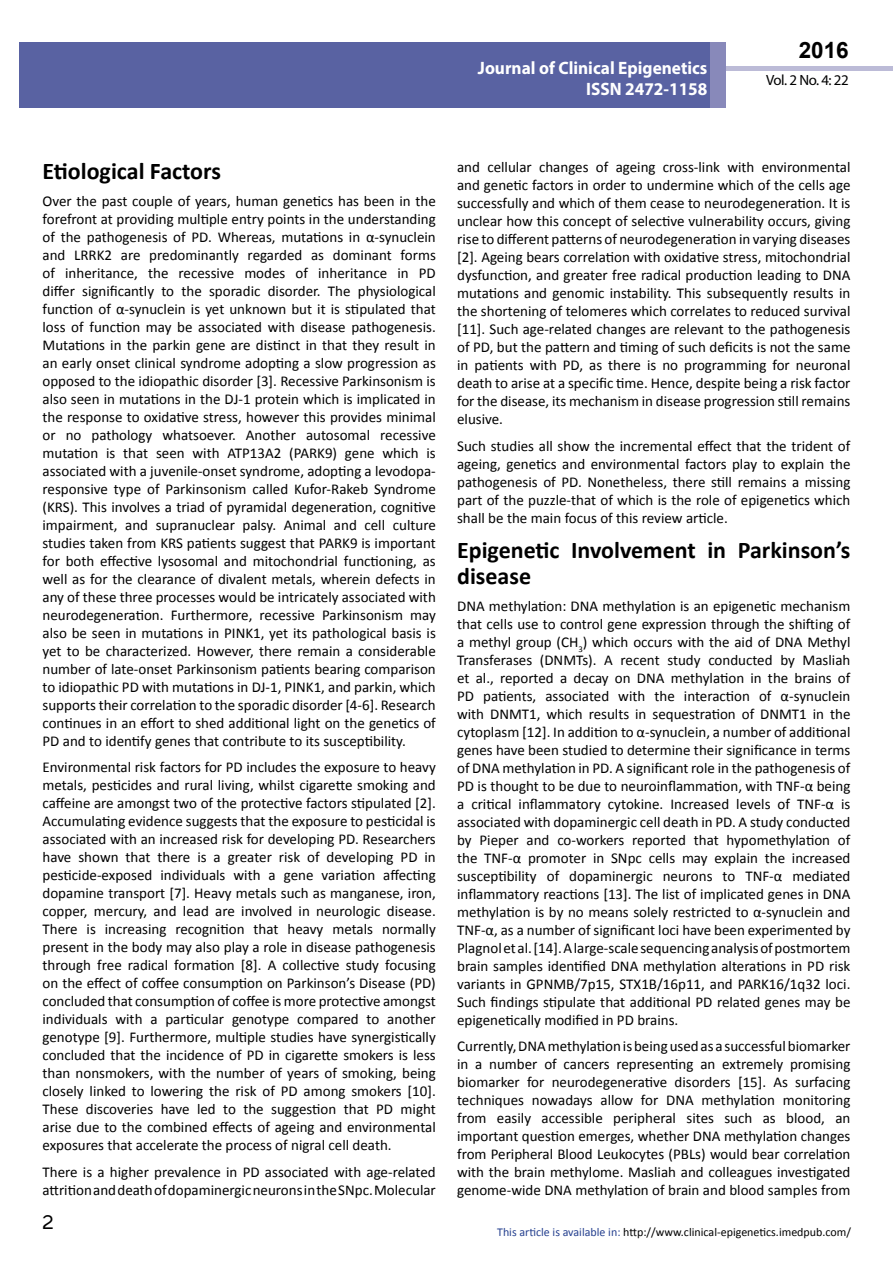
<style>
.page{position:relative;width:893px;height:1263px;background:#fff}
.page>*{position:absolute;margin:0;border:0;box-sizing:border-box;transform-origin:0 0}
.t1{font:25.5px "Tunga";color:#000}
.t2{font:700 24px/26.4px "Calibri";color:#000}
.t3{font:700 22.5px "Arial";color:#000}
.t4{font:700 18px/21.6px "Myriad Pro";color:#fff;text-align:right;scale:.96 1}
.t5{font:15px/18px "Calibri";color:#000;text-align:justify}
.t6{font:14.85px "Myriad Pro";letter-spacing:-.03em;color:#000}
.t7{font:12px "Calibri";color:#000}
.s1{color:#25408f}
</style>
<div class="page">
<div style="left:722px;top:66px;width:171px;height:5px;background:#bcbbd7"></div>
<div style="left:19px;top:42px;width:706px;height:66px;background:#5962a2"></div>
<div style="left:710px;top:42px;width:15px;height:66px;background:#8889ba"></div>
<p class="t4" style="left:478px;top:56px;width:241px">Journal of Clinical Epigenetics<br>ISSN 2472-1158</p>
<h3 class="t3" style="left:799px;top:35px;width:52px">2016</h3>
<p class="t6" style="left:766px;top:71px;width:84px">Vol. 2 No. 4: 22</p>
<h2 class="t2" style="left:43px;top:158px;width:180px">Etiological Factors</h2>
<p class="t5" style="left:43px;top:192px;width:395px">Over the past couple of years, human genetics has been in the forefront at providing multiple entry points in the understanding of the pathogenesis of PD. Whereas, mutations in α-synuclein and LRRK2 are predominantly regarded as dominant forms of inheritance, the recessive modes of inheritance in PD differ significantly to the sporadic disorder. The physiological function of α-synuclein is yet unknown but it is stipulated that loss of function may be associated with disease pathogenesis.<br>Mutations in the parkin gene are distinct in that they result in an early onset clinical syndrome adopting a slow progression as opposed to the idiopathic disorder [3]. Recessive Parkinsonism is also seen in mutations in the DJ-1 protein which is implicated in the response to oxidative stress, however this provides minimal or no pathology whatsoever. Another autosomal recessive mutation is that seen with ATP13A2 (PARK9) gene which is associated with a juvenile-onset syndrome, adopting a levodopa&shy;responsive type of Parkinsonism called Kufor-Rakeb Syndrome (KRS). This involves a triad of pyramidal degeneration, cognitive impairment, and supranuclear palsy. Animal and cell culture studies taken from KRS patients suggest that PARK9 is important for both effective lysosomal and mitochondrial functioning, as well as for the clearance of divalent metals, wherein defects in any of these three processes would be intricately associated with neurodegeneration. Furthermore, recessive Parkinsonism may also be seen in mutations in PINK1, yet its pathological basis is yet to be characterized. However, there remain a considerable number of late-onset Parkinsonism patients bearing comparison to idiopathic PD with mutations in DJ-1, PINK1, and parkin, which supports their correlation to the sporadic disorder [4-6]. Research continues in an effort to shed additional light on the genetics of PD and to identify genes that contribute to its susceptibility.</p>
<p class="t5" style="left:43px;top:758px;width:395px">Environmental risk factors for PD includes the exposure to heavy metals, pesticides and rural living, whilst cigarette smoking and caffeine are amongst two of the protective factors stipulated [2].<br>Accumulating evidence suggests that the exposure to pesticidal is associated with an increased risk for developing PD. Researchers have shown that there is a greater risk of developing PD in pesticide-exposed individuals with a gene variation affecting dopamine transport [7]. Heavy metals such as manganese, iron, copper, mercury, and lead are involved in neurologic disease.<br>There is increasing recognition that heavy metals normally present in the body may also play a role in disease pathogenesis through free radical formation [8]. A collective study focusing on the effect of coffee consumption on Parkinson’s Disease (PD) concluded that consumption of coffee is more protective amongst individuals with a particular genotype compared to another genotype [9]. Furthermore, multiple studies have synergistically concluded that the incidence of PD in cigarette smokers is less than nonsmokers, with the number of years of smoking, being closely linked to lowering the risk of PD among smokers [10].<br>These discoveries have led to the suggestion that PD might arise due to the combined effects of ageing and environmental exposures that accelerate the process of nigral cell death.</p>
<p class="t5" style="left:43px;top:1163px;width:395px">There is a higher prevalence in PD associated with age-related attrition and death of dopaminergic neurons in the SNpc. Molecular</p>
<h1 class="t1" style="left:42px;top:1205px;width:13px">2</h1>
<p class="t5" style="left:457px;top:158px;width:395px">and cellular changes of ageing cross-link with environmental and genetic factors in order to undermine which of the cells age successfully and which of them cease to neurodegeneration. It is unclear how this concept of selective vulnerability occurs, giving rise to different patterns of neurodegeneration in varying diseases [2]. Ageing bears correlation with oxidative stress, mitochondrial dysfunction, and greater free radical production leading to DNA mutations and genomic instability. This subsequently results in the shortening of telomeres which correlates to reduced survival [11]. Such age-related changes are relevant to the pathogenesis of PD, but the pattern and timing of such deficits is not the same in patients with PD, as there is no programming for neuronal death to arise at a specific time. Hence, despite being a risk factor for the disease, its mechanism in disease progression still remains elusive.</p>
<p class="t5" style="left:457px;top:437px;width:395px">Such studies all show the incremental effect that the trident of ageing, genetics and environmental factors play to explain the pathogenesis of PD. Nonetheless, there still remains a missing part of the puzzle-that of which is the role of epigenetics which shall be the main focus of this review article.</p>
<h2 class="t2" style="left:457px;top:537px;width:395px">Epigenetic Involvement in Parkinson’s disease</h2>
<p class="t5" style="left:457px;top:597px;width:395px">DNA methylation: DNA methylation is an epigenetic mechanism that cells use to control gene expression through the shifting of a methyl group (CH<sub>3</sub>) which occurs with the aid of DNA Methyl Transferases (DNMTs). A recent study conducted by Masliah et al., reported a decay on DNA methylation in the brains of PD patients, associated with the interaction of α-synuclein with DNMT1, which results in sequestration of DNMT1 in the cytoplasm [12]. In addition to α-synuclein, a number of additional genes have been studied to determine their significance in terms of DNA methylation in PD. A significant role in the pathogenesis of PD is thought to be due to neuroinflammation, with TNF-α being a critical inflammatory cytokine. Increased levels of TNF-α is associated with dopaminergic cell death in PD. A study conducted by Pieper and co-workers reported that hypomethylation of the TNF-α promoter in SNpc cells may explain the increased susceptibility of dopaminergic neurons to TNF-α mediated inflammatory reactions [13]. The list of implicated genes in DNA methylation is by no means solely restricted to α-synuclein and TNF-α, as a number of significant loci have been experimented by Plagnol et al. [14]. A large-scale sequencing analysis of postmortem brain samples identified DNA methylation alterations in PD risk variants in GPNMB/7p15, STX1B/16p11, and PARK16/1q32 loci.<br>Such findings stipulate that additional PD related genes may be epigenetically modified in PD brains.</p>
<p class="t5" style="left:457px;top:1037px;width:395px">Currently, DNA methylation is being used as a successful biomarker in a number of cancers representing an extremely promising biomarker for neurodegenerative disorders [15]. As surfacing techniques nowadays allow for DNA methylation monitoring from easily accessible peripheral sites such as blood, an important question emerges, whether DNA methylation changes from Peripheral Blood Leukocytes (PBLs) would bear correlation with the brain methylome. Masliah and colleagues investigated genome-wide DNA methylation of brain and blood samples from</p>
<p class="t7" style="left:497px;top:1224px;width:355px"><span class="s1">This article is available in:</span> http://www.clinical-epigenetics.imedpub.com/</p>
</div>
